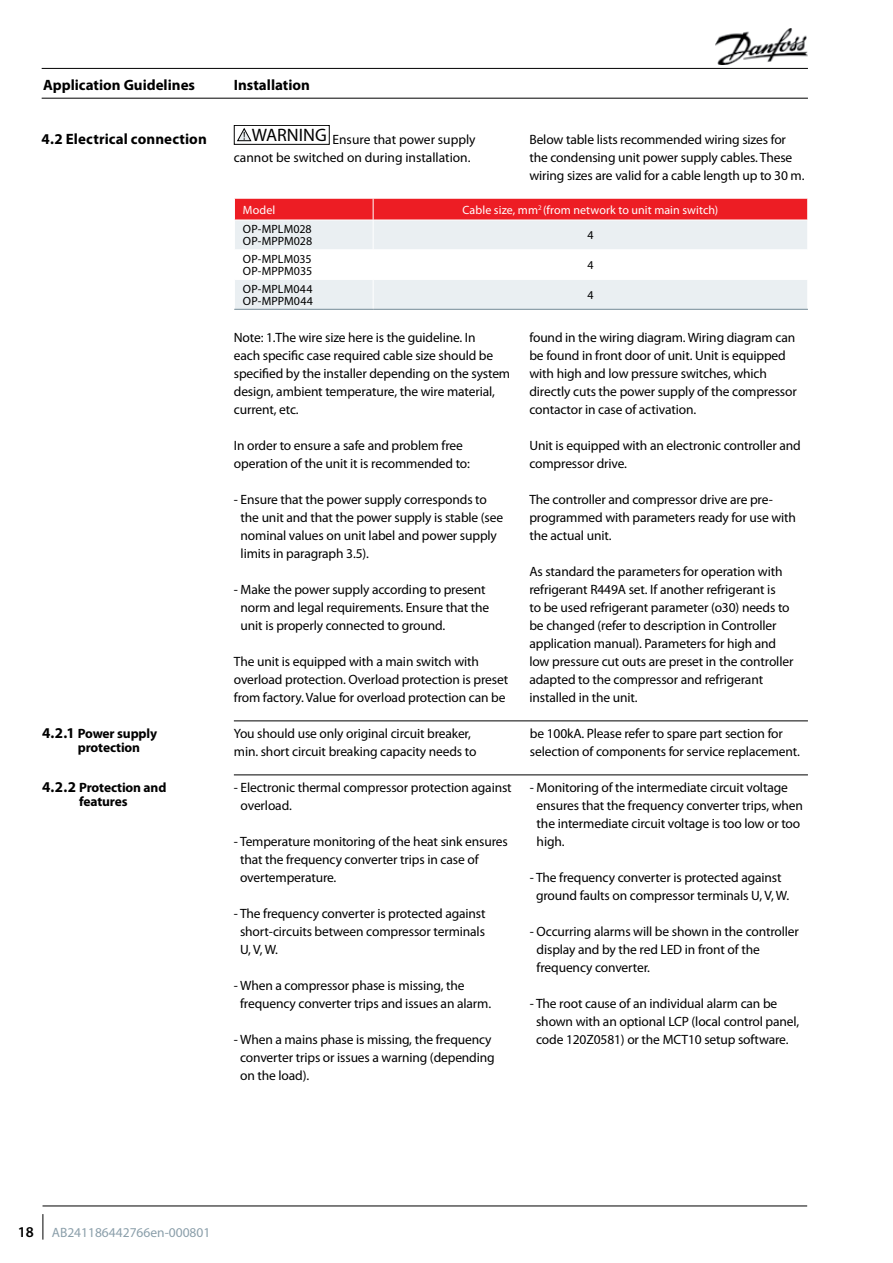
<style>
.page{position:relative;width:893px;height:1263px;background:#fff}
.page>*{position:absolute;margin:0;border:0;box-sizing:border-box;transform-origin:0 0}
.t1{font:700 15px "Myriad Pro";color:#000}
.t2{font:13.5px/18px "Myriad Pro";letter-spacing:-.01em;color:#000}
.t3{font:700 13.5px/13.5px "Myriad Pro";letter-spacing:-.01em;color:#000}
.t4{font:13.5px "Myriad Pro";color:#8b9faa}
.t5{font:12px/12px "Myriad Pro";letter-spacing:.01em;color:#000}
.t6{font:12px "Myriad Pro";letter-spacing:.01em;color:#fff}
.s1{font-size:15px}
.s2{font-weight:600;font-size:15px;color:#000}
</style>
<div class="page">
<svg style="left:237px;top:128px;width:15px;height:14px"></svg>
<div style="left:234px;top:125px;width:96px;height:20px;border:1px solid #000"></div>
<svg style="left:235px;top:221px;width:572px;height:88px;fill:#eaeff2"></svg>
<svg style="left:234px;top:198px;width:574px;height:22px;background:#ee2b31"></svg>
<hr style="left:373px;top:220px;width:1px;height:30px;background:#fff">
<hr style="left:234px;top:249px;width:139px;height:1px;background:#fff">
<hr style="left:373px;top:249px;width:435px;height:1px;background:#fff">
<hr style="left:234px;top:279px;width:139px;height:1px;background:#fff">
<hr style="left:373px;top:279px;width:435px;height:1px;background:#fff">
<svg style="left:373px;top:250px;width:1px;height:59px"></svg>
<hr style="left:234px;top:309px;width:139px;height:1px;background:#748a96">
<hr style="left:373px;top:309px;width:435px;height:1px;background:#748a96">
<hr style="left:234px;top:720px;width:574px;height:1px;background:#000">
<hr style="left:234px;top:774px;width:574px;height:1px;background:#000">
<svg style="left:43px;top:1214px;width:1px;height:25px"></svg>
<hr style="left:42px;top:68px;width:766px;height:1px;background:#000">
<hr style="left:42px;top:98px;width:766px;height:1px;background:#000">
<hr style="left:43px;top:1205px;width:764px;height:1px;background:#000">
<img style="left:716px;top:29px;width:92px;height:36px">
<p class="t1" style="left:43px;top:77px;width:154px">Application Guidelines</p>
<p class="t1" style="left:234px;top:77px;width:78px">Installation</p>
<p class="t1" style="left:42px;top:131px;width:167px">4.2 Electrical connection</p>
<p class="t2" style="left:234px;top:131px;width:243px;text-indent:18px"><sup>WARNING</sup> Ensure that power supply cannot be switched on during installation.</p>
<p class="t2" style="left:529px;top:131px;width:277px">Below table lists recommended wiring sizes for the condensing unit power supply cables. These wiring sizes are valid for a cable length up to 30 m.</p>
<p class="t6" style="left:243px;top:203px;width:34px">Model</p>
<p class="t6" style="left:462px;top:203px;width:257px">Cable size, mm<sup>2</sup> (from network to unit main switch)</p>
<p class="t5" style="left:243px;top:224px;width:71px">OP-MPLM028<br>OP-MPPM028</p>
<p class="t5" style="left:587px;top:230px;width:8px">4</p>
<p class="t5" style="left:243px;top:253px;width:71px">OP-MPLM035<br>OP-MPPM035</p>
<p class="t5" style="left:587px;top:259px;width:8px">4</p>
<p class="t5" style="left:243px;top:283px;width:72px">OP-MPLM044<br>OP-MPPM044</p>
<p class="t5" style="left:587px;top:289px;width:8px">4</p>
<p class="t3" style="left:78px;top:727px;width:81px;text-indent:-36px"><span class="s1">4.2.1</span> Power supply protection</p>
<p class="t3" style="left:42px;top:781px;width:126px;text-align:center"><span class="s1">4.2.2</span> Protection and features</p>
<p class="t2" style="left:234px;top:329px;width:278px">Note: 1.The wire size here is the guideline. In<br>each specific case required cable size should be specified by the installer depending on the system design, ambient temperature, the wire material, current, etc.</p>
<p class="t2" style="left:234px;top:437px;width:238px">In order to ensure a safe and problem free operation of the unit it is recommended to:</p>
<p class="t2" style="left:241px;top:491px;width:264px;text-indent:-7px">- Ensure that the power supply corresponds to the unit and that the power supply is stable (see nominal values on unit label and power supply limits in paragraph 3.5).</p>
<p class="t2" style="left:241px;top:581px;width:250px;text-indent:-7px">- Make the power supply according to present norm and legal requirements. Ensure that the unit is properly connected to ground.</p>
<p class="t2" style="left:234px;top:653px;width:276px">The unit is equipped with a main switch with overload protection. Overload protection is preset from factory. Value for overload protection can be</p>
<p class="t2" style="left:529px;top:329px;width:269px">found in the wiring diagram. Wiring diagram can be found in front door of unit. Unit is equipped with high and low pressure switches, which directly cuts the power supply of the compressor contactor in case of activation.</p>
<p class="t2" style="left:529px;top:437px;width:273px">Unit is equipped with an electronic controller and compressor drive.</p>
<p class="t2" style="left:529px;top:491px;width:268px">The controller and compressor drive are pre&shy;programmed with parameters ready for use with the actual unit.</p>
<p class="t2" style="left:529px;top:563px;width:265px">As standard the parameters for operation with refrigerant R449A set. If another refrigerant is<br>to be used refrigerant parameter (o30) needs to be changed (refer to description in Controller application manual). Parameters for high and low pressure cut outs are preset in the controller adapted to the compressor and refrigerant installed in the unit.</p>
<p class="t2" style="left:234px;top:725px;width:244px">You should use only original circuit breaker, min. short circuit breaking capacity needs to</p>
<p class="t2" style="left:530px;top:725px;width:272px">be 100kA. Please refer to spare part section for selection of components for service replacement.</p>
<p class="t2" style="left:241px;top:779px;width:273px;text-indent:-7px">- Electronic thermal compressor protection against overload.</p>
<p class="t2" style="left:240px;top:833px;width:269px;text-indent:-6px">- Temperature monitoring of the heat sink ensures that the frequency converter trips in case of overtemperature.</p>
<p class="t2" style="left:240px;top:905px;width:247px;text-align:justify;text-indent:-6px">- The frequency converter is protected against short-circuits between compressor terminals U, V, W.</p>
<p class="t2" style="left:240px;top:977px;width:253px;text-indent:-6px">- When a compressor phase is missing, the frequency converter trips and issues an alarm.</p>
<p class="t2" style="left:240px;top:1031px;width:256px;text-indent:-6px">- When a mains phase is missing, the frequency converter trips or issues a warning (depending on the load).</p>
<p class="t2" style="left:537px;top:779px;width:268px;text-indent:-7px">- Monitoring of the intermediate circuit voltage ensures that the frequency converter trips, when the intermediate circuit voltage is too low or too high.</p>
<p class="t2" style="left:530px;top:869px;width:261px;text-align:center">- The frequency converter is protected against ground faults on compressor terminals U, V, W.</p>
<p class="t2" style="left:537px;top:923px;width:264px;text-indent:-7px">- Occurring alarms will be shown in the controller display and by the red LED in front of the frequency converter.</p>
<p class="t2" style="left:536px;top:995px;width:265px;text-indent:-6px">- The root cause of an individual alarm can be shown with an optional LCP (local control panel, code 120Z0581) or the MCT10 setup software.</p>
<p class="t4" style="left:18px;top:1225px;width:194px"><span class="s2">18</span> AB241186442766en-000801</p>
</div>
